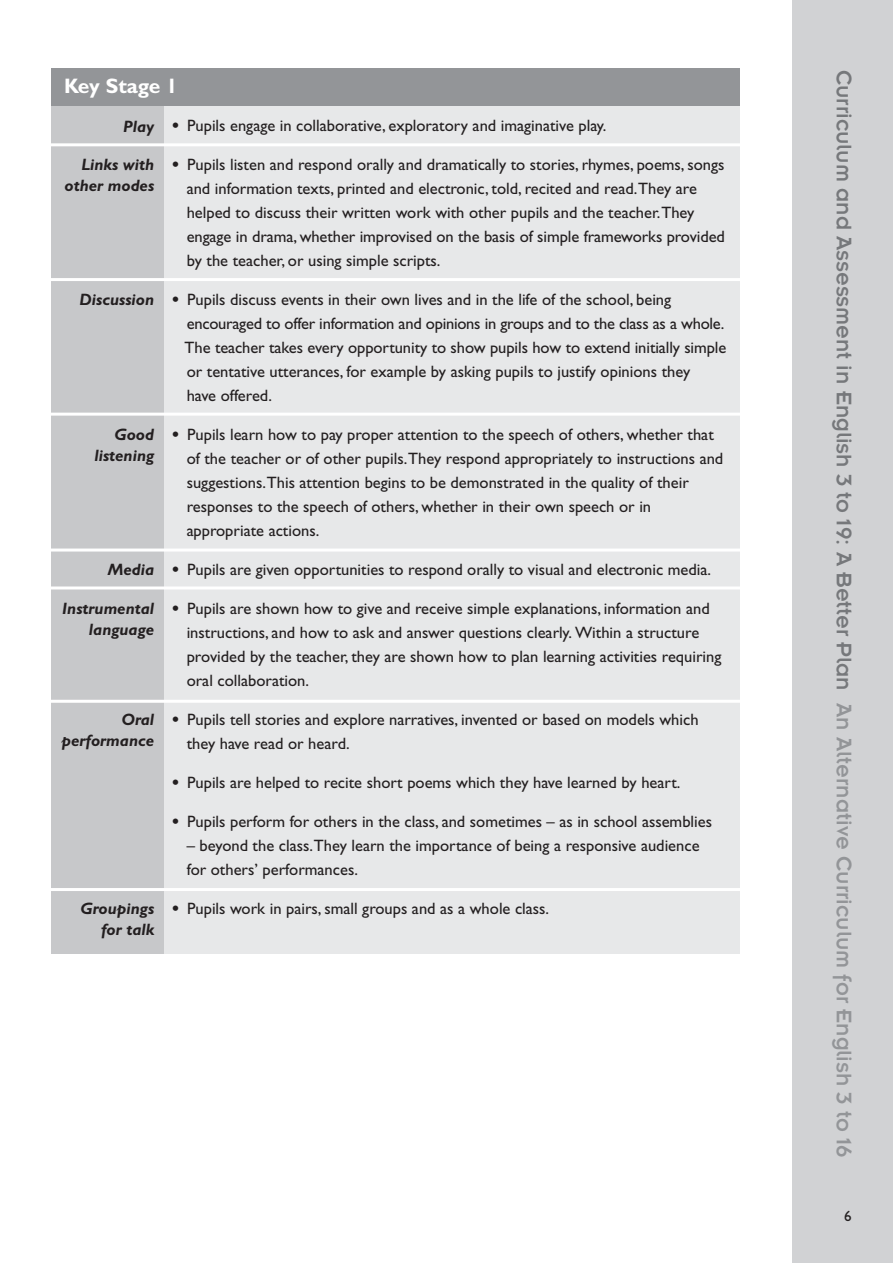
<style>
.page{position:relative;width:893px;height:1263px;background:#fff}
.page>*{position:absolute;margin:0;border:0;box-sizing:border-box;transform-origin:0 0}
.t1{font:23.25px "Insignia";color:#76787b}
.t2{font:700 21px "Gill Sans";letter-spacing:-.015em;color:#fff}
.t3{font:16.5px/24px "Gill Sans";color:#231f20}
.t4{font:italic 700 16.5px/21px "Gill Sans";color:#231f20;text-align:right}
.t5{font:15px "Gill Sans";color:#231f20}
.s1{font-weight:800}
.s2{color:#939598}
</style>
<div class="page">
<div style="left:792px;top:0;width:101px;height:1263px;background:#d1d2d4"></div>
<div style="left:51px;top:68px;width:689px;height:141px;background:#939598"></div>
<div style="left:51px;top:106px;width:689px;height:848px;background:#e7e8e9"></div>
<div style="left:51px;top:106px;width:112px;height:848px;background:#c7c8ca"></div>
<hr style="left:37px;top:143px;width:718px;height:3px;background:#fff">
<hr style="left:37px;top:278px;width:718px;height:3px;background:#fff">
<hr style="left:37px;top:413px;width:718px;height:3px;background:#fff">
<hr style="left:37px;top:548px;width:718px;height:3px;background:#fff">
<hr style="left:37px;top:586px;width:718px;height:3px;background:#fff">
<hr style="left:37px;top:888px;width:718px;height:3px;background:#fff">
<hr style="left:37px;top:700px;width:718px;height:3px;background:#fff">
<p class="t2" style="left:64px;top:78px;width:115px">Key Stage 1</p>
<p class="t3" style="left:172px;top:115px;width:436px"><span class="s1">•</span> Pupils engage in collaborative, exploratory and imaginative play.</p>
<p class="t3" style="left:187px;top:154px;width:540px;text-indent:-15px"><span class="s1">•</span> Pupils listen and respond orally and dramatically to stories, rhymes, poems, songs and information texts, printed and electronic, told, recited and read.They are helped to discuss their written work with other pupils and the teacher.They engage in drama, whether improvised on the basis of simple frameworks provided by the teacher, or using simple scripts.</p>
<p class="t3" style="left:185px;top:289px;width:543px;text-indent:-13px"><span class="s1">•</span> Pupils discuss events in their own lives and in the life of the school, being encouraged to offer information and opinions in groups and to the class as a whole.<br>The teacher takes every opportunity to show pupils how to extend initially simple or tentative utterances, for example by asking pupils to justify opinions they<br>have offered.</p>
<p class="t3" style="left:187px;top:424px;width:538px;text-indent:-15px"><span class="s1">•</span> Pupils learn how to pay proper attention to the speech of others, whether that of the teacher or of other pupils.They respond appropriately to instructions and suggestions.This attention begins to be demonstrated in the quality of their responses to the speech of others, whether in their own speech or in appropriate actions.</p>
<p class="t3" style="left:172px;top:559px;width:541px"><span class="s1">•</span> Pupils are given opportunities to respond orally to visual and electronic media.</p>
<p class="t3" style="left:187px;top:598px;width:536px;text-indent:-15px"><span class="s1">•</span> Pupils are shown how to give and receive simple explanations, information and instructions, and how to ask and answer questions clearly. Within a structure provided by the teacher, they are shown how to plan learning activities requiring oral collaboration.</p>
<p class="t3" style="left:187px;top:709px;width:513px;text-indent:-15px"><span class="s1">•</span> Pupils tell stories and explore narratives, invented or based on models which they have read or heard.</p>
<p class="t3" style="left:172px;top:772px;width:510px"><span class="s1">•</span> Pupils are helped to recite short poems which they have learned by heart.</p>
<p class="t3" style="left:172px;top:811px;width:542px"><span class="s1">•</span> Pupils perform for others in the class, and sometimes – as in school assemblies</p>
<p class="t3" style="left:187px;top:835px;width:514px">– beyond the class.They learn the importance of being a responsive audience for others’ performances.</p>
<p class="t3" style="left:172px;top:898px;width:379px"><span class="s1">•</span> Pupils work in pairs, small groups and as a whole class.</p>
<p class="t4" style="left:123px;top:117px;width:33px">Play</p>
<p class="t4" style="left:64px;top:155px;width:91px">Links with other modes</p>
<p class="t4" style="left:80px;top:290px;width:76px">Discussion</p>
<p class="t4" style="left:94px;top:425px;width:61px">Good listening</p>
<p class="t4" style="left:108px;top:560px;width:48px">Media</p>
<p class="t4" style="left:62px;top:599px;width:93px">Instrumental language</p>
<p class="t4" style="left:62px;top:710px;width:94px">Oral performance</p>
<p class="t4" style="left:81px;top:899px;width:75px">Groupings for talk</p>
<h1 class="t1" style="left:851px;top:70px;width:1090px;rotate:90deg">Curriculum and Assessment in English 3 to 19: A Better Plan <span class="s2">An Alternative Curriculum for English 3 to 16</span></h1>
<p class="t5" style="left:844px;top:1210px;width:9px">6</p>
</div>
